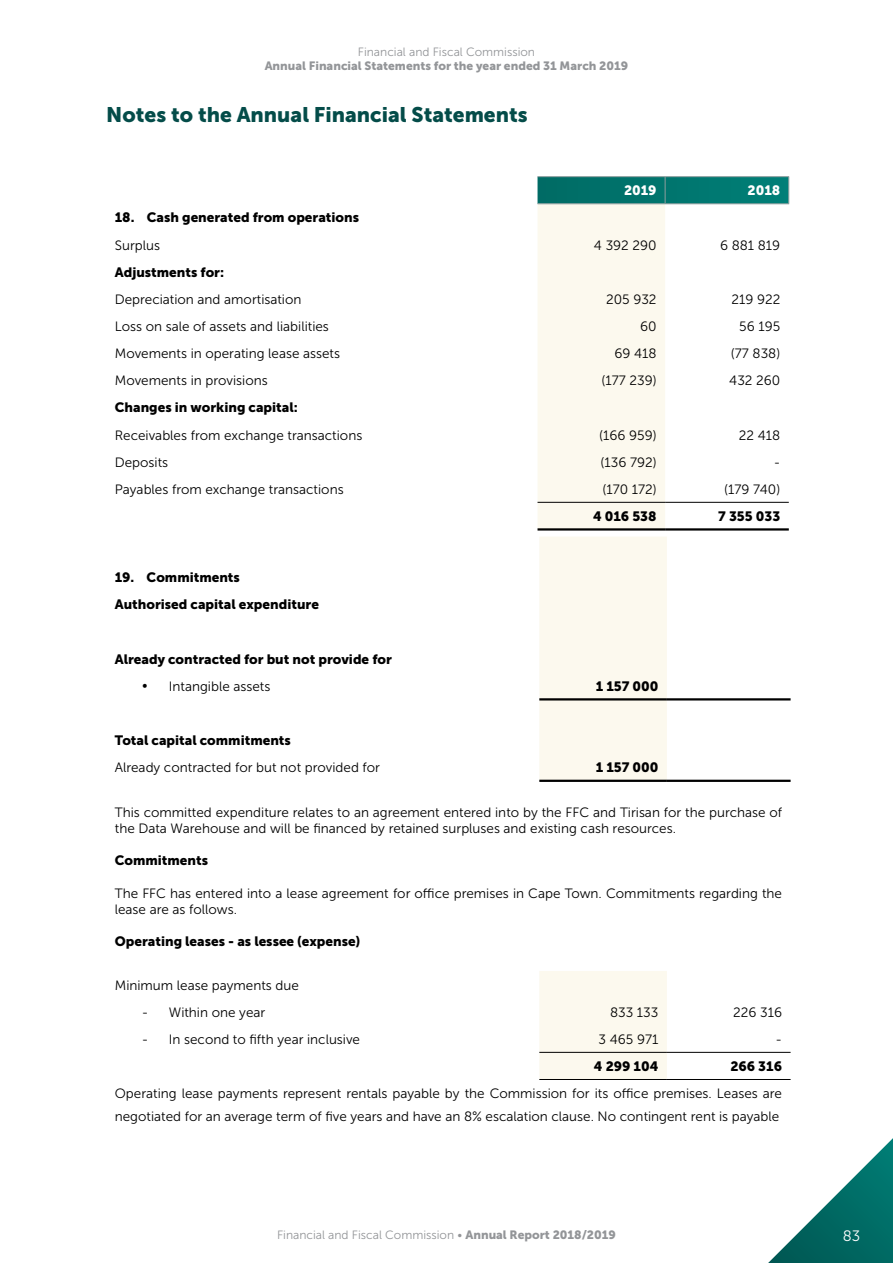
<style>
.page{position:relative;width:893px;height:1263px;background:#fff}
.page>*{position:absolute;margin:0;border:0;box-sizing:border-box;transform-origin:0 0}
.t1{font:21px "Museo Sans 900";color:#044c49}
.t2{font:15px "Museo Sans 300";color:#fff}
.t3{font:13.5px/16.2px "Museo Sans 300";color:#000}
.t4{font:13.5px/27.2px "Museo Sans 900";color:#000}
.t5{font:13.5px "Museo Sans 900";color:#fff}
.t6{font:12px "Museo Sans 300";color:#939598}
.t7{font:12px "Museo Sans 900";color:#939598}
.s1{font-family:"Museo Sans 900"}
</style>
<div class="page">
<svg style="left:768px;top:1138px;width:125px;height:125px"></svg>
<hr style="left:537px;top:176px;width:128px;height:1px;background:#8f9e9e">
<hr style="left:665px;top:176px;width:124px;height:1px;background:#8f9e9e">
<svg style="left:537px;top:177px;width:252px;height:351px"></svg>
<hr style="left:537px;top:203px;width:128px;height:1px;background:#8f9e9e">
<hr style="left:665px;top:203px;width:124px;height:1px;background:#8f9e9e">
<hr style="left:537px;top:502px;width:128px;height:1px;background:#000">
<hr style="left:665px;top:502px;width:124px;height:1px;background:#000">
<hr style="left:537px;top:528px;width:128px;height:3px;background:#000">
<hr style="left:665px;top:528px;width:124px;height:3px;background:#000">
<svg style="left:539px;top:537px;width:128px;height:542px;fill:#fcf9ee"></svg>
<hr style="left:539px;top:698px;width:128px;height:2px;background:#000">
<hr style="left:667px;top:698px;width:124px;height:2px;background:#000">
<hr style="left:539px;top:780px;width:128px;height:2px;background:#000">
<hr style="left:667px;top:780px;width:124px;height:2px;background:#000">
<hr style="left:539px;top:1052px;width:128px;height:1px;background:#000">
<hr style="left:667px;top:1052px;width:124px;height:1px;background:#000">
<hr style="left:539px;top:1079px;width:128px;height:1px;background:#000">
<hr style="left:667px;top:1079px;width:124px;height:1px;background:#000">
<p class="t6" style="left:358px;top:45px;width:179px">Financial and Fiscal Commission</p>
<p class="t7" style="left:265px;top:59px;width:365px">Annual Financial Statements for the year ended 31 March 2019</p>
<h1 class="t1" style="left:106px;top:103px;width:423px">Notes to the Annual Financial Statements</h1>
<p class="t5" style="left:624px;top:183px;width:34px">2019</p>
<p class="t5" style="left:748px;top:183px;width:34px">2018</p>
<p class="t4" style="left:115px;top:204px;width:246px">18. Cash generated from operations</p>
<p class="t3" style="left:115px;top:237px;width:47px">Surplus</p>
<p class="t3" style="left:594px;top:237px;width:64px">4 392 290</p>
<p class="t3" style="left:720px;top:237px;width:62px">6 881 819</p>
<p class="t4" style="left:115px;top:258px;width:111px">Adjustments for:</p>
<p class="t3" style="left:115px;top:291px;width:188px">Depreciation and amortisation</p>
<p class="t3" style="left:606px;top:291px;width:52px">205 932</p>
<p class="t3" style="left:731px;top:291px;width:50px">219 922</p>
<p class="t3" style="left:115px;top:318px;width:216px">Loss on sale of assets and liabilities</p>
<p class="t3" style="left:640px;top:318px;width:18px">60</p>
<p class="t3" style="left:739px;top:318px;width:43px">56 195</p>
<p class="t3" style="left:115px;top:345px;width:227px">Movements in operating lease assets</p>
<p class="t3" style="left:614px;top:345px;width:44px">69 418</p>
<p class="t3" style="left:731px;top:345px;width:51px">(77 838)</p>
<p class="t3" style="left:115px;top:373px;width:154px">Movements in provisions</p>
<p class="t3" style="left:602px;top:373px;width:57px">(177 239)</p>
<p class="t3" style="left:729px;top:373px;width:53px">432 260</p>
<p class="t4" style="left:115px;top:394px;width:185px">Changes in working capital:</p>
<p class="t3" style="left:115px;top:427px;width:249px">Receivables from exchange transactions</p>
<p class="t3" style="left:599px;top:427px;width:59px">(166 959)</p>
<p class="t3" style="left:739px;top:427px;width:43px">22 418</p>
<p class="t3" style="left:115px;top:454px;width:55px">Deposits</p>
<p class="t3" style="left:601px;top:454px;width:58px">(136 792)</p>
<p class="t3" style="left:774px;top:454px;width:8px">-</p>
<p class="t3" style="left:115px;top:481px;width:230px">Payables from exchange transactions</p>
<p class="t3" style="left:602px;top:481px;width:56px">(170 172)</p>
<p class="t3" style="left:724px;top:481px;width:57px">(179 740)</p>
<p class="t4" style="left:593px;top:503px;width:65px">4 016 538</p>
<p class="t4" style="left:718px;top:503px;width:64px">7 355 033</p>
<p class="t4" style="left:115px;top:564px;width:206px">19. Commitments<br>Authorised capital expenditure</p>
<p class="t4" style="left:115px;top:645px;width:279px">Already contracted for but not provide for</p>
<p class="t3" style="left:142px;top:678px;width:130px">• Intangible assets</p>
<p class="t4" style="left:596px;top:672px;width:64px">1 157 000</p>
<p class="t4" style="left:115px;top:727px;width:178px">Total capital commitments</p>
<p class="t3" style="left:115px;top:760px;width:267px">Already contracted for but not provided for</p>
<p class="t4" style="left:596px;top:754px;width:64px">1 157 000</p>
<p class="t3" style="left:115px;top:804px;width:669px">This committed expenditure relates to an agreement entered into by the FFC and Tirisan for the purchase of the Data Warehouse and will be financed by retained surpluses and existing cash resources.</p>
<p class="t4" style="left:115px;top:847px;width:95px">Commitments</p>
<p class="t3" style="left:115px;top:885px;width:669px">The FFC has entered into a lease agreement for office premises in Cape Town. Commitments regarding the lease are as follows.</p>
<p class="t4" style="left:115px;top:928px;width:247px">Operating leases - as lessee (expense)</p>
<p class="t3" style="left:115px;top:977px;width:186px">Minimum lease payments due</p>
<p class="t3" style="left:142px;top:1004px;width:125px">- Within one year</p>
<p class="t3" style="left:610px;top:1004px;width:50px">833 133</p>
<p class="t3" style="left:733px;top:1004px;width:50px">226 316</p>
<p class="t3" style="left:142px;top:1031px;width:220px">- In second to fifth year inclusive</p>
<p class="t3" style="left:599px;top:1031px;width:61px">3 465 971</p>
<p class="t3" style="left:775px;top:1031px;width:8px">-</p>
<p class="t4" style="left:594px;top:1053px;width:66px">4 299 104</p>
<p class="t4" style="left:730px;top:1053px;width:53px">266 316</p>
<p class="t3" style="left:115px;top:1082px;width:669px;line-height:22.5px">Operating lease payments represent rentals payable by the Commission for its office premises. Leases are negotiated for an average term of five years and have an 8% escalation clause. No contingent rent is payable</p>
<p class="t6" style="left:277px;top:1228px;width:340px">Financial and Fiscal Commission • <span class="s1">Annual Report 2018/2019</span></p>
<p class="t2" style="left:843px;top:1228px;width:19px">83</p>
</div>
